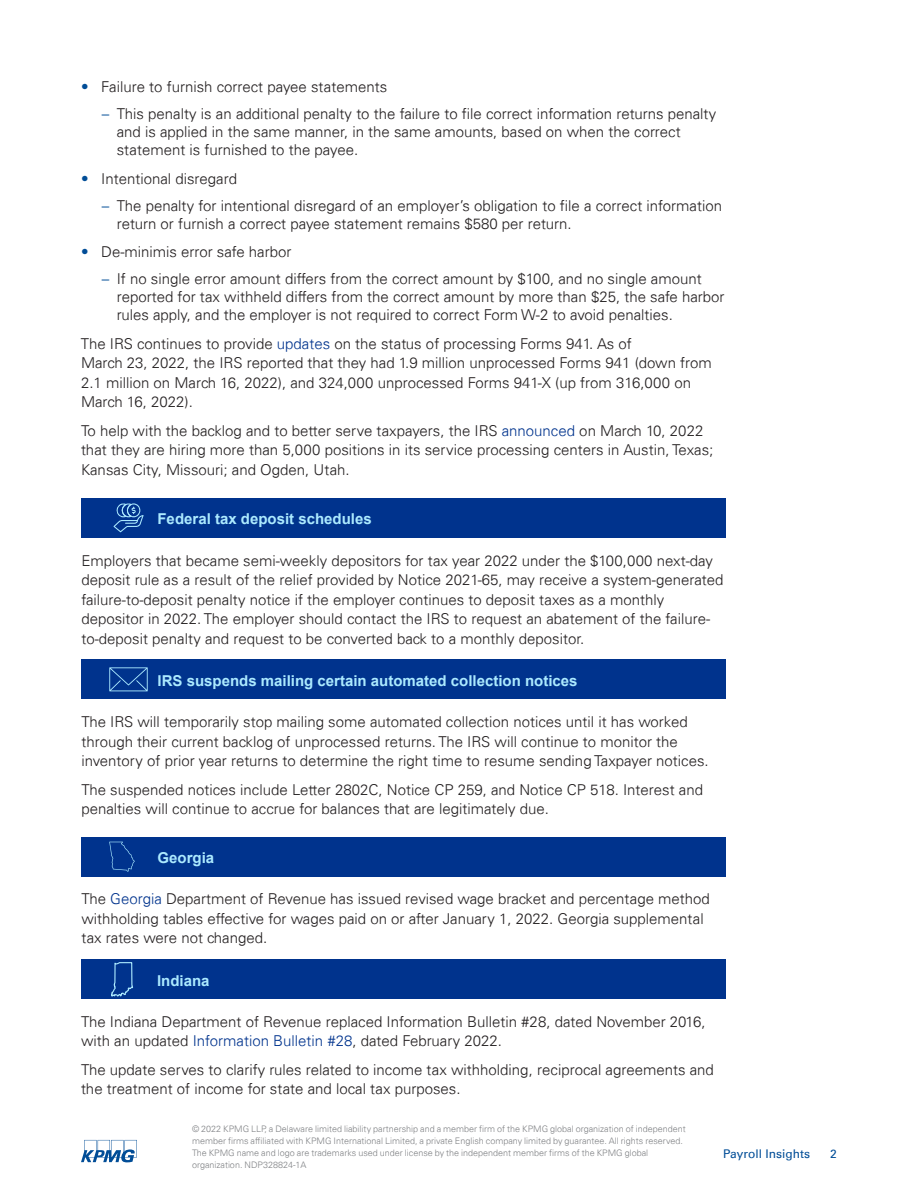
<style>
.page{position:relative;width:918px;height:1188px;background:#fff}
.page>*{position:absolute;margin:0;border:0;box-sizing:border-box;transform-origin:0 0}
.Bodycopy_10pt{font:300 15px/19.5px "Univers 45";color:#231f20}
.Subhead_10pt_White{font:700 15px "Arial";color:#aceaff}
.Folio_Left{font:12px "Univers 55 Roman";color:#014d97}
.Legal_6pt{font:300 9px/12px "Univers 45";color:#808285}
.s1{color:#014d97}
.s2{color:#00338d}
</style>
<div class="page">
<div style="left:81px;top:498px;width:645px;height:40px;background:#00338d"></div>
<div style="left:81px;top:660px;width:645px;height:39px;background:#00338d"></div>
<div style="left:81px;top:837px;width:645px;height:40px;background:#00338d"></div>
<div style="left:81px;top:959px;width:645px;height:40px;background:#00338d"></div>
<svg style="left:111px;top:962px;width:22px;height:35px"></svg>
<svg style="left:109px;top:842px;width:26px;height:30px"></svg>
<svg style="left:109px;top:667px;width:39px;height:24px"></svg>
<svg style="left:114px;top:503px;width:29px;height:29px"></svg>
<svg style="left:81px;top:1140px;width:56px;height:22px"></svg>
<p class="Bodycopy_10pt" style="left:81px;top:77px;width:308px"><span class="s1">•</span> Failure to furnish correct payee statements</p>
<p class="Bodycopy_10pt" style="left:117px;top:105px;width:601px;line-height:18px;text-indent:-15px"><span class="s1">–</span> This penalty is an additional penalty to the failure to file correct information returns penalty and is applied in the same manner, in the same amounts, based on when the correct statement is furnished to the payee.</p>
<p class="Bodycopy_10pt" style="left:81px;top:169px;width:158px"><span class="s1">•</span> Intentional disregard</p>
<p class="Bodycopy_10pt" style="left:117px;top:196px;width:607px;line-height:18px;text-indent:-15px"><span class="s1">–</span> The penalty for intentional disregard of an employer’s obligation to file a correct information return or furnish a correct payee statement remains $580 per return.</p>
<p class="Bodycopy_10pt" style="left:81px;top:242px;width:212px"><span class="s1">•</span> De-minimis error safe harbor</p>
<p class="Bodycopy_10pt" style="left:117px;top:270px;width:609px;line-height:18px;text-indent:-15px"><span class="s1">–</span> If no single error amount differs from the correct amount by $100, and no single amount reported for tax withheld differs from the correct amount by more than $25, the safe harbor rules apply, and the employer is not required to correct Form W-2 to avoid penalties.</p>
<p class="Bodycopy_10pt" style="left:81px;top:334px;width:632px">The IRS continues to provide <span class="s2">updates</span> on the status of processing Forms 941. As of<br>March 23, 2022, the IRS reported that they had 1.9 million unprocessed Forms 941 (down from 2.1 million on March 16, 2022), and 324,000 unprocessed Forms 941-X (up from 316,000 on March 16, 2022).</p>
<p class="Bodycopy_10pt" style="left:81px;top:421px;width:634px">To help with the backlog and to better serve taxpayers, the IRS <span class="s2">announced</span> on March 10, 2022 that they are hiring more than 5,000 positions in its service processing centers in Austin, Texas;<br>Kansas City, Missouri; and Ogden, Utah.</p>
<p class="Subhead_10pt_White" style="left:158px;top:508px;width:216px">Federal tax deposit schedules</p>
<p class="Bodycopy_10pt" style="left:81px;top:550px;width:644px">Employers that became semi-weekly depositors for tax year 2022 under the $100,000 next-day deposit rule as a result of the relief provided by Notice 2021-65, may receive a system-generated failure-to-deposit penalty notice if the employer continues to deposit taxes as a monthly depositor in 2022. The employer should contact the IRS to request an abatement of the failure&shy;to-deposit penalty and request to be converted back to a monthly depositor.</p>
<p class="Subhead_10pt_White" style="left:158px;top:670px;width:422px">IRS suspends mailing certain automated collection notices</p>
<p class="Bodycopy_10pt" style="left:81px;top:712px;width:629px">The IRS will temporarily stop mailing some automated collection notices until it has worked through their current backlog of unprocessed returns. The IRS will continue to monitor the inventory of prior year returns to determine the right time to resume sending Taxpayer notices.</p>
<p class="Bodycopy_10pt" style="left:81px;top:779px;width:623px">The suspended notices include Letter 2802C, Notice CP 259, and Notice CP 518. Interest and penalties will continue to accrue for balances that are legitimately due.</p>
<p class="Subhead_10pt_White" style="left:158px;top:847px;width:58px">Georgia</p>
<p class="Bodycopy_10pt" style="left:81px;top:889px;width:630px">The <span class="s2">Georgia</span> Department of Revenue has issued revised wage bracket and percentage method withholding tables effective for wages paid on or after January 1, 2022. Georgia supplemental tax rates were not changed.</p>
<p class="Subhead_10pt_White" style="left:157px;top:970px;width:54px">Indiana</p>
<p class="Bodycopy_10pt" style="left:81px;top:1012px;width:626px">The Indiana Department of Revenue replaced Information Bulletin #28, dated November 2016, with an updated <span class="s2">Information Bulletin #28</span>, dated February 2022.</p>
<p class="Bodycopy_10pt" style="left:81px;top:1060px;width:634px">The update serves to clarify rules related to income tax withholding, reciprocal agreements and the treatment of income for state and local tax purposes.</p>
<p class="Legal_6pt" style="left:192px;top:1123px;width:495px">© 2022 KPMG LLP, a Delaware limited liability partnership and a member firm of the KPMG global organization of independent member firms affiliated with KPMG International Limited, a private English company limited by guarantee. All rights reserved.<br>The KPMG name and logo are trademarks used under license by the independent member firms of the KPMG global organization. NDP328824-1A</p>
<p class="Folio_Left" style="left:723px;top:1147px;width:88px">Payroll Insights</p>
<p class="Folio_Left" style="left:830px;top:1147px;width:8px">2</p>
</div>
